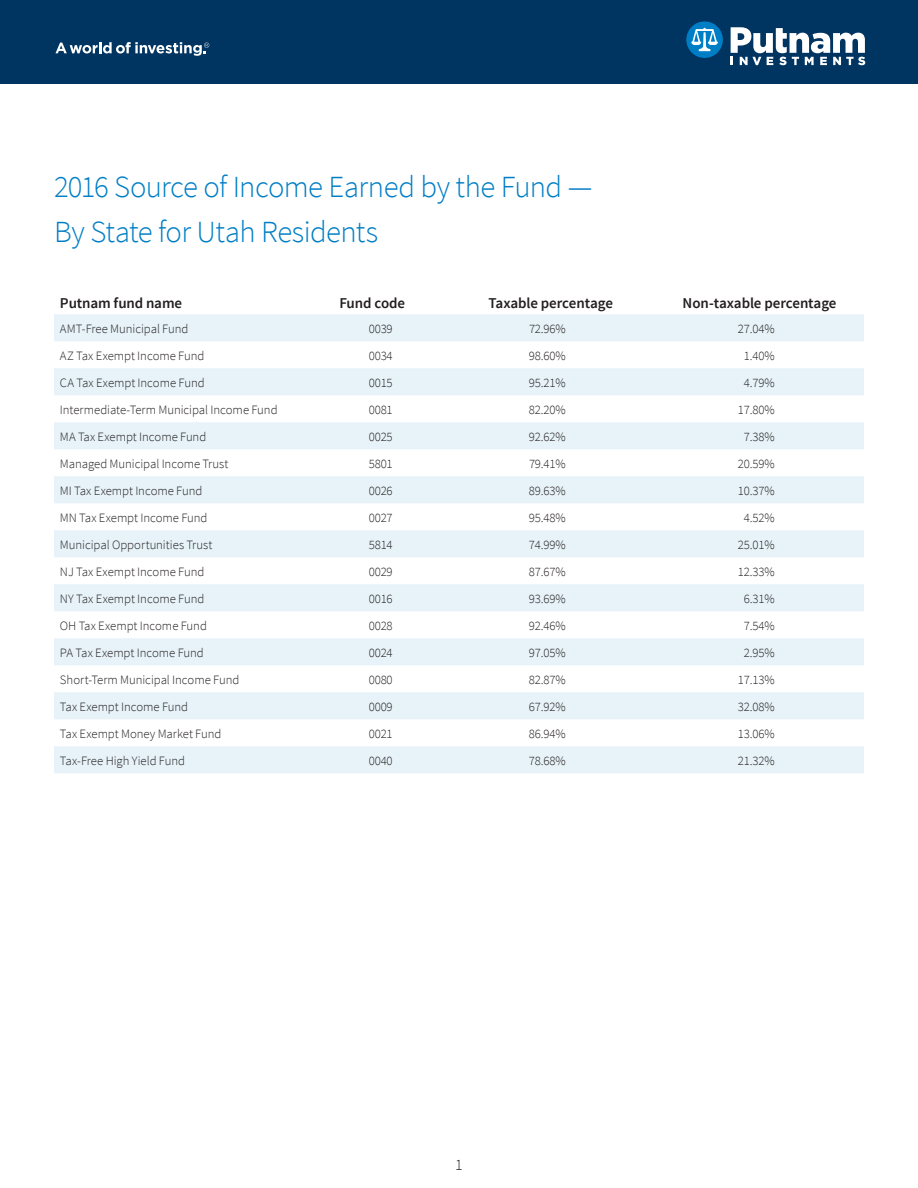
<style>
.page{position:relative;width:918px;height:1188px;background:#fff}
.page>*{position:absolute;margin:0;border:0;box-sizing:border-box;transform-origin:0 0}
.Headline{font:300 30.75px/45px "Source Sans Pro";letter-spacing:-.02em;color:#007ec5}
.Body{font:300 15.75px "Source Sans Pro";color:#231f20}
.Table_head{font:600 15px "Source Sans Pro";letter-spacing:-.01em;color:#231f20}
.Table_stub{font:300 12.75px "Source Sans Pro";letter-spacing:-.005em;color:#231f20}
.Table_nums_decimal{font:300 12.75px "Source Sans Pro";letter-spacing:-.01em;color:#231f20}
</style>
<div class="page">
<svg style="left:54px;top:314px;width:810px;height:459px;fill:#e7f3f9"></svg>
<div style="left:0;top:0;width:918px;height:84px;background:#003562"></div>
<svg style="left:686px;top:21px;width:37px;height:37px"></svg>
<svg style="left:731px;top:27px;width:134px;height:38px"></svg>
<svg style="left:56px;top:42px;width:153px;height:14px"></svg>
<p class="Headline" style="left:54px;top:164px;width:540px">2016 Source of Income Earned by the Fund —<br>By State for Utah Residents</p>
<p class="Table_head" style="left:60px;top:294px;width:124px">Putnam fund name</p>
<p class="Table_head" style="left:339px;top:294px;width:67px">Fund code</p>
<p class="Table_head" style="left:489px;top:294px;width:126px">Taxable percentage</p>
<p class="Table_head" style="left:683px;top:294px;width:155px">Non-taxable percentage</p>
<p class="Table_stub" style="left:60px;top:321px;width:130px">AMT-Free Municipal Fund</p>
<p class="Table_nums_decimal" style="left:369px;top:321px;width:26px">0039</p>
<p class="Table_nums_decimal" style="left:529px;top:321px;width:38px">72.96%</p>
<p class="Table_nums_decimal" style="left:738px;top:321px;width:38px">27.04%</p>
<p class="Table_stub" style="left:60px;top:348px;width:146px">AZ Tax Exempt Income Fund</p>
<p class="Table_nums_decimal" style="left:369px;top:348px;width:26px">0034</p>
<p class="Table_nums_decimal" style="left:529px;top:348px;width:38px">98.60%</p>
<p class="Table_nums_decimal" style="left:744px;top:348px;width:32px">1.40%</p>
<p class="Table_stub" style="left:60px;top:375px;width:146px">CA Tax Exempt Income Fund</p>
<p class="Table_nums_decimal" style="left:369px;top:375px;width:26px">0015</p>
<p class="Table_nums_decimal" style="left:529px;top:375px;width:38px">95.21%</p>
<p class="Table_nums_decimal" style="left:744px;top:375px;width:32px">4.79%</p>
<p class="Table_stub" style="left:60px;top:402px;width:219px">Intermediate-Term Municipal Income Fund</p>
<p class="Table_nums_decimal" style="left:369px;top:402px;width:26px">0081</p>
<p class="Table_nums_decimal" style="left:529px;top:402px;width:38px">82.20%</p>
<p class="Table_nums_decimal" style="left:738px;top:402px;width:38px">17.80%</p>
<p class="Table_stub" style="left:60px;top:429px;width:148px">MA Tax Exempt Income Fund</p>
<p class="Table_nums_decimal" style="left:369px;top:429px;width:26px">0025</p>
<p class="Table_nums_decimal" style="left:529px;top:429px;width:38px">92.62%</p>
<p class="Table_nums_decimal" style="left:744px;top:429px;width:32px">7.38%</p>
<p class="Table_stub" style="left:60px;top:456px;width:170px">Managed Municipal Income Trust</p>
<p class="Table_nums_decimal" style="left:369px;top:456px;width:26px">5801</p>
<p class="Table_nums_decimal" style="left:529px;top:456px;width:38px">79.41%</p>
<p class="Table_nums_decimal" style="left:738px;top:456px;width:38px">20.59%</p>
<p class="Table_stub" style="left:60px;top:483px;width:144px">MI Tax Exempt Income Fund</p>
<p class="Table_nums_decimal" style="left:369px;top:483px;width:26px">0026</p>
<p class="Table_nums_decimal" style="left:529px;top:483px;width:38px">89.63%</p>
<p class="Table_nums_decimal" style="left:738px;top:483px;width:38px">10.37%</p>
<p class="Table_stub" style="left:60px;top:510px;width:149px">MN Tax Exempt Income Fund</p>
<p class="Table_nums_decimal" style="left:369px;top:510px;width:26px">0027</p>
<p class="Table_nums_decimal" style="left:529px;top:510px;width:38px">95.48%</p>
<p class="Table_nums_decimal" style="left:744px;top:510px;width:32px">4.52%</p>
<p class="Table_stub" style="left:60px;top:537px;width:154px">Municipal Opportunities Trust</p>
<p class="Table_nums_decimal" style="left:369px;top:537px;width:26px">5814</p>
<p class="Table_nums_decimal" style="left:529px;top:537px;width:38px">74.99%</p>
<p class="Table_nums_decimal" style="left:738px;top:537px;width:38px">25.01%</p>
<p class="Table_stub" style="left:60px;top:564px;width:146px">NJ Tax Exempt Income Fund</p>
<p class="Table_nums_decimal" style="left:369px;top:564px;width:26px">0029</p>
<p class="Table_nums_decimal" style="left:529px;top:564px;width:38px">87.67%</p>
<p class="Table_nums_decimal" style="left:738px;top:564px;width:38px">12.33%</p>
<p class="Table_stub" style="left:60px;top:591px;width:146px">NY Tax Exempt Income Fund</p>
<p class="Table_nums_decimal" style="left:369px;top:591px;width:26px">0016</p>
<p class="Table_nums_decimal" style="left:529px;top:591px;width:38px">93.69%</p>
<p class="Table_nums_decimal" style="left:744px;top:591px;width:32px">6.31%</p>
<p class="Table_stub" style="left:60px;top:618px;width:148px">OH Tax Exempt Income Fund</p>
<p class="Table_nums_decimal" style="left:369px;top:618px;width:26px">0028</p>
<p class="Table_nums_decimal" style="left:529px;top:618px;width:38px">92.46%</p>
<p class="Table_nums_decimal" style="left:744px;top:618px;width:32px">7.54%</p>
<p class="Table_stub" style="left:60px;top:645px;width:145px">PA Tax Exempt Income Fund</p>
<p class="Table_nums_decimal" style="left:369px;top:645px;width:26px">0024</p>
<p class="Table_nums_decimal" style="left:529px;top:645px;width:38px">97.05%</p>
<p class="Table_nums_decimal" style="left:744px;top:645px;width:32px">2.95%</p>
<p class="Table_stub" style="left:60px;top:672px;width:181px">Short-Term Municipal Income Fund</p>
<p class="Table_nums_decimal" style="left:369px;top:672px;width:26px">0080</p>
<p class="Table_nums_decimal" style="left:529px;top:672px;width:38px">82.87%</p>
<p class="Table_nums_decimal" style="left:738px;top:672px;width:38px">17.13%</p>
<p class="Table_stub" style="left:60px;top:699px;width:130px">Tax Exempt Income Fund</p>
<p class="Table_nums_decimal" style="left:369px;top:699px;width:26px">0009</p>
<p class="Table_nums_decimal" style="left:529px;top:699px;width:38px">67.92%</p>
<p class="Table_nums_decimal" style="left:738px;top:699px;width:38px">32.08%</p>
<p class="Table_stub" style="left:60px;top:726px;width:163px">Tax Exempt Money Market Fund</p>
<p class="Table_nums_decimal" style="left:369px;top:726px;width:26px">0021</p>
<p class="Table_nums_decimal" style="left:529px;top:726px;width:38px">86.94%</p>
<p class="Table_nums_decimal" style="left:738px;top:726px;width:38px">13.06%</p>
<p class="Table_stub" style="left:60px;top:753px;width:127px">Tax-Free High Yield Fund</p>
<p class="Table_nums_decimal" style="left:369px;top:753px;width:26px">0040</p>
<p class="Table_nums_decimal" style="left:529px;top:753px;width:38px">78.68%</p>
<p class="Table_nums_decimal" style="left:738px;top:753px;width:38px">21.32%</p>
<p class="Body" style="left:455px;top:1155px;width:9px">1</p>
</div>
